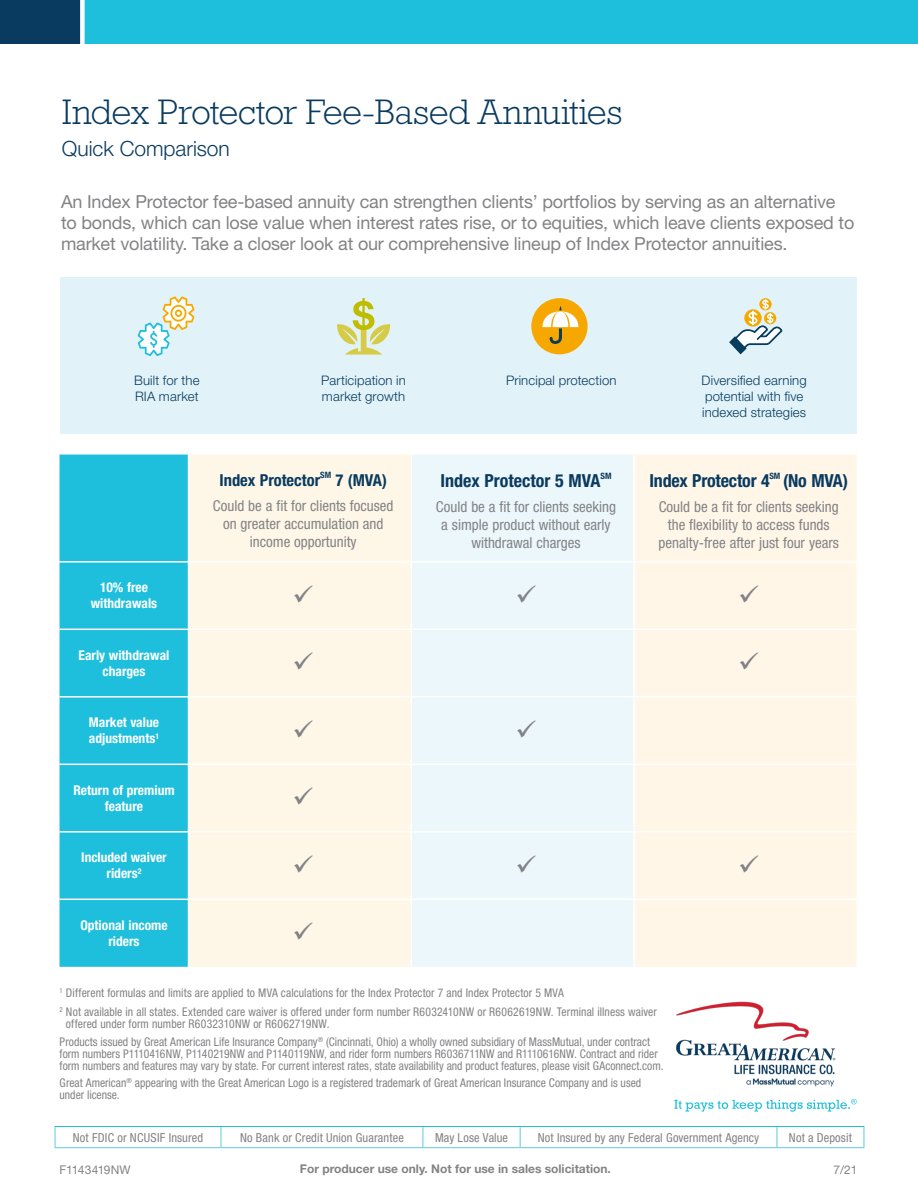
<style>
.page{position:relative;width:918px;height:1188px;background:#fff}
.page>*{position:absolute;margin:0;border:0;box-sizing:border-box;transform-origin:0 0}
._2955_Title{font:300 36px "Rockwell Std";letter-spacing:-.015em;color:#093a5f}
._2955_Title-2{font:300 21px "Helvetica Neue LT Std";color:#093a5f}
.body_text{font:18px/21px "Helvetica Neue LT Std";letter-spacing:-.01em;color:#838386}
.t1{font:700 condensed 18px "Helvetica Neue LT Std";letter-spacing:-.01em;color:#093a5f}
.t2{font:700 condensed 16.5px "Helvetica Neue LT Std";color:#093a5f}
.t3{font:condensed 15px/18px "Helvetica Neue LT Std";color:#838386;text-align:center}
.Row_Header{font:700 condensed 13.5px/16.2px "Helvetica Neue LT Std";color:#fff;text-align:center}
.indented1{font:300 13.05px/15.6px "Helvetica Neue LT Std";letter-spacing:.01em;color:#093a5f}
.t4{font:condensed 12.3px "Helvetica Neue LT Std";letter-spacing:.01em;color:#838386}
.t5{font:condensed 12px/12px "Helvetica Neue LT Std";letter-spacing:.005em;color:#838386}
.Bullet_-_Gray_Arrow{font:700 12px "Helvetica Neue LT Std";color:#838386}
.t6{font:12px "Helvetica Neue LT Std";letter-spacing:-.01em;color:#838386}
.t7{font:700 condensed 8.7px "Helvetica Neue LT Std";color:#093a5f}
</style>
<div class="page">
<div style="left:60px;top:455px;width:128px;height:512px;background:#1ebfdc"></div>
<div style="left:189px;top:455px;width:222px;height:512px;background:#fef7e7"></div>
<div style="left:412px;top:455px;width:221px;height:512px;background:#ebf7fa"></div>
<div style="left:635px;top:455px;width:222px;height:479px;background:#fff6e8"></div>
<hr style="left:60px;top:629px;width:129px;height:1px;background:#fff">
<hr style="left:60px;top:696px;width:129px;height:2px;background:#fff">
<hr style="left:60px;top:831px;width:129px;height:2px;background:#fff">
<hr style="left:60px;top:899px;width:129px;height:1px;background:#fff">
<hr style="left:189px;top:561px;width:222px;height:2px;background:#fff">
<hr style="left:411px;top:561px;width:223px;height:2px;background:#fff">
<hr style="left:634px;top:561px;width:223px;height:2px;background:#fff">
<hr style="left:189px;top:629px;width:222px;height:1px;background:#fff">
<hr style="left:411px;top:629px;width:223px;height:1px;background:#fff">
<hr style="left:634px;top:629px;width:223px;height:1px;background:#fff">
<hr style="left:189px;top:696px;width:222px;height:2px;background:#fff">
<hr style="left:411px;top:696px;width:223px;height:2px;background:#fff">
<hr style="left:634px;top:696px;width:223px;height:2px;background:#fff">
<hr style="left:189px;top:764px;width:222px;height:1px;background:#fff">
<hr style="left:411px;top:764px;width:223px;height:1px;background:#fff">
<hr style="left:634px;top:764px;width:223px;height:1px;background:#fff">
<hr style="left:189px;top:831px;width:222px;height:2px;background:#fff">
<hr style="left:411px;top:831px;width:223px;height:2px;background:#fff">
<hr style="left:634px;top:831px;width:223px;height:2px;background:#fff">
<hr style="left:189px;top:899px;width:222px;height:1px;background:#fff">
<hr style="left:411px;top:899px;width:223px;height:1px;background:#fff">
<hr style="left:634px;top:899px;width:223px;height:1px;background:#fff">
<hr style="left:60px;top:561px;width:129px;height:2px;background:#fff">
<hr style="left:60px;top:764px;width:129px;height:1px;background:#fff">
<div style="left:82px;top:0;width:836px;height:43px;background:#1ebfdc"></div>
<div style="left:0;top:0;width:83px;height:43px;background:#093a5f"></div>
<div style="left:80px;top:0;width:5px;height:44px;background:#fff"></div>
<div style="left:60px;top:277px;width:796px;height:156px;background:#e1f3f8"></div>
<svg style="left:337px;top:298px;width:54px;height:57px"></svg>
<div style="left:531px;top:298px;width:57px;height:56px;background:#f6a800;border-radius:50%"></div>
<svg style="left:542px;top:306px;width:36px;height:38px"></svg>
<svg style="left:729px;top:298px;width:53px;height:56px"></svg>
<svg style="left:138px;top:296px;width:57px;height:60px"></svg>
<svg style="left:55px;top:1127px;width:1px;height:20px"></svg>
<svg style="left:221px;top:1127px;width:1px;height:20px"></svg>
<svg style="left:423px;top:1127px;width:1px;height:20px"></svg>
<svg style="left:520px;top:1127px;width:1px;height:20px"></svg>
<hr style="left:55px;top:1147px;width:166px;height:1px;background:#5dc9e2">
<hr style="left:221px;top:1147px;width:202px;height:1px;background:#5dc9e2">
<hr style="left:423px;top:1147px;width:97px;height:1px;background:#5dc9e2">
<hr style="left:520px;top:1147px;width:257px;height:1px;background:#5dc9e2">
<hr style="left:777px;top:1147px;width:87px;height:1px;background:#5dc9e2">
<hr style="left:55px;top:1126px;width:166px;height:1px;background:#1ebfdc">
<hr style="left:221px;top:1126px;width:202px;height:1px;background:#1ebfdc">
<hr style="left:423px;top:1126px;width:97px;height:1px;background:#1ebfdc">
<hr style="left:520px;top:1126px;width:257px;height:1px;background:#1ebfdc">
<img style="left:615px;top:934px;width:250px;height:203px">
<svg style="left:295px;top:585px;width:18px;height:18px"></svg>
<svg style="left:517px;top:585px;width:19px;height:18px"></svg>
<svg style="left:740px;top:585px;width:18px;height:18px"></svg>
<svg style="left:295px;top:652px;width:18px;height:18px"></svg>
<svg style="left:740px;top:652px;width:18px;height:18px"></svg>
<svg style="left:295px;top:720px;width:18px;height:18px"></svg>
<svg style="left:517px;top:720px;width:19px;height:18px"></svg>
<svg style="left:295px;top:787px;width:18px;height:18px"></svg>
<svg style="left:295px;top:855px;width:18px;height:18px"></svg>
<svg style="left:517px;top:855px;width:19px;height:18px"></svg>
<svg style="left:740px;top:855px;width:18px;height:18px"></svg>
<svg style="left:295px;top:922px;width:18px;height:18px"></svg>
<p class="_2955_Title" style="left:62px;top:92px;width:562px">Index Protector Fee-Based Annuities</p>
<p class="_2955_Title-2" style="left:62px;top:136px;width:170px">Quick Comparison</p>
<p class="body_text" style="left:61px;top:191px;width:795px">An Index Protector fee-based annuity can strengthen clients’ portfolios by serving as an alternative to bonds, which can lose value when interest rates rise, or to equities, which leave clients exposed to market volatility. Take a closer look at our comprehensive lineup of Index Protector annuities.</p>
<p class="indented1" style="left:134px;top:373px;width:67px">Built for the<br>RIA market</p>
<p class="indented1" style="left:321px;top:373px;width:86px">Participation in</p>
<p class="indented1" style="left:506px;top:373px;width:112px">Principal protection</p>
<p class="indented1" style="left:322px;top:388px;width:85px">market growth</p>
<p class="Row_Header" style="left:91px;top:579px;width:68px">10% free withdrawals</p>
<p class="Row_Header" style="left:79px;top:647px;width:92px">Early withdrawal charges</p>
<p class="Row_Header" style="left:89px;top:714px;width:72px;text-align:left">Market value adjustments<sup>1</sup></p>
<p class="Row_Header" style="left:73px;top:782px;width:103px">Return of premium feature</p>
<p class="Row_Header" style="left:81px;top:849px;width:87px">Included waiver riders<sup>2</sup></p>
<p class="Row_Header" style="left:80px;top:917px;width:89px">Optional income riders</p>
<p class="t2" style="left:220px;top:470px;width:102px">Index Protector</p>
<p class="t7" style="left:320px;top:469px;width:13px">SM</p>
<p class="t2" style="left:336px;top:470px;width:53px">7 (MVA)</p>
<p class="t3" style="left:213px;top:496px;width:182px">Could be a fit for clients focused on greater accumulation and income opportunity</p>
<p class="t1" style="left:441px;top:470px;width:172px">Index Protector 5 MVA<sup>SM</sup></p>
<p class="t3" style="left:436px;top:497px;width:182px">Could be a fit for clients seeking a simple product without early withdrawal charges</p>
<p class="indented1" style="left:702px;top:373px;width:107px">Diversified earning potential with five indexed strategies</p>
<p class="t1" style="left:649px;top:470px;width:200px">Index Protector 4<sup>SM</sup> (No MVA)</p>
<p class="t3" style="left:659px;top:497px;width:182px">Could be a fit for clients seeking the flexibility to access funds penalty-free after just four years</p>
<p class="t5" style="left:60px;top:986px;width:506px"><sup>1</sup> Different formulas and limits are applied to MVA calculations for the Index Protector 7 and Index Protector 5 MVA</p>
<p class="t5" style="left:66px;top:1005px;width:592px;text-indent:-6px"><sup>2</sup> Not available in all states. Extended care waiver is offered under form number R6032410NW or R6062619NW. Terminal illness waiver offered under form number R6032310NW or R6062719NW.</p>
<p class="t5" style="left:60px;top:1036px;width:605px">Products issued by Great American Life Insurance Company<sup>®</sup> (Cincinnati, Ohio) a wholly owned subsidiary of MassMutual, under contract form numbers P1110416NW, P1140219NW and P1140119NW, and rider form numbers R6036711NW and R1110616NW. Contract and rider form numbers and features may vary by state. For current interest rates, state availability and product features, please visit GAconnect.com.</p>
<p class="t5" style="left:60px;top:1077px;width:583px">Great American<sup>®</sup> appearing with the Great American Logo is a registered trademark of Great American Insurance Company and is used under license.</p>
<p class="t4" style="left:73px;top:1130px;width:132px">Not FDIC or NCUSIF Insured</p>
<p class="t4" style="left:240px;top:1130px;width:165px">No Bank or Credit Union Guarantee</p>
<p class="t4" style="left:435px;top:1130px;width:75px">May Lose Value</p>
<p class="t4" style="left:538px;top:1130px;width:223px">Not Insured by any Federal Government Agency</p>
<p class="t4" style="left:789px;top:1130px;width:64px">Not a Deposit</p>
<p class="Bullet_-_Gray_Arrow" style="left:300px;top:1162px;width:313px">For producer use only. Not for use in sales solicitation.</p>
<p class="t6" style="left:60px;top:1162px;width:73px">F1143419NW</p>
<p class="t6" style="left:834px;top:1162px;width:26px">7/21</p>
</div>
